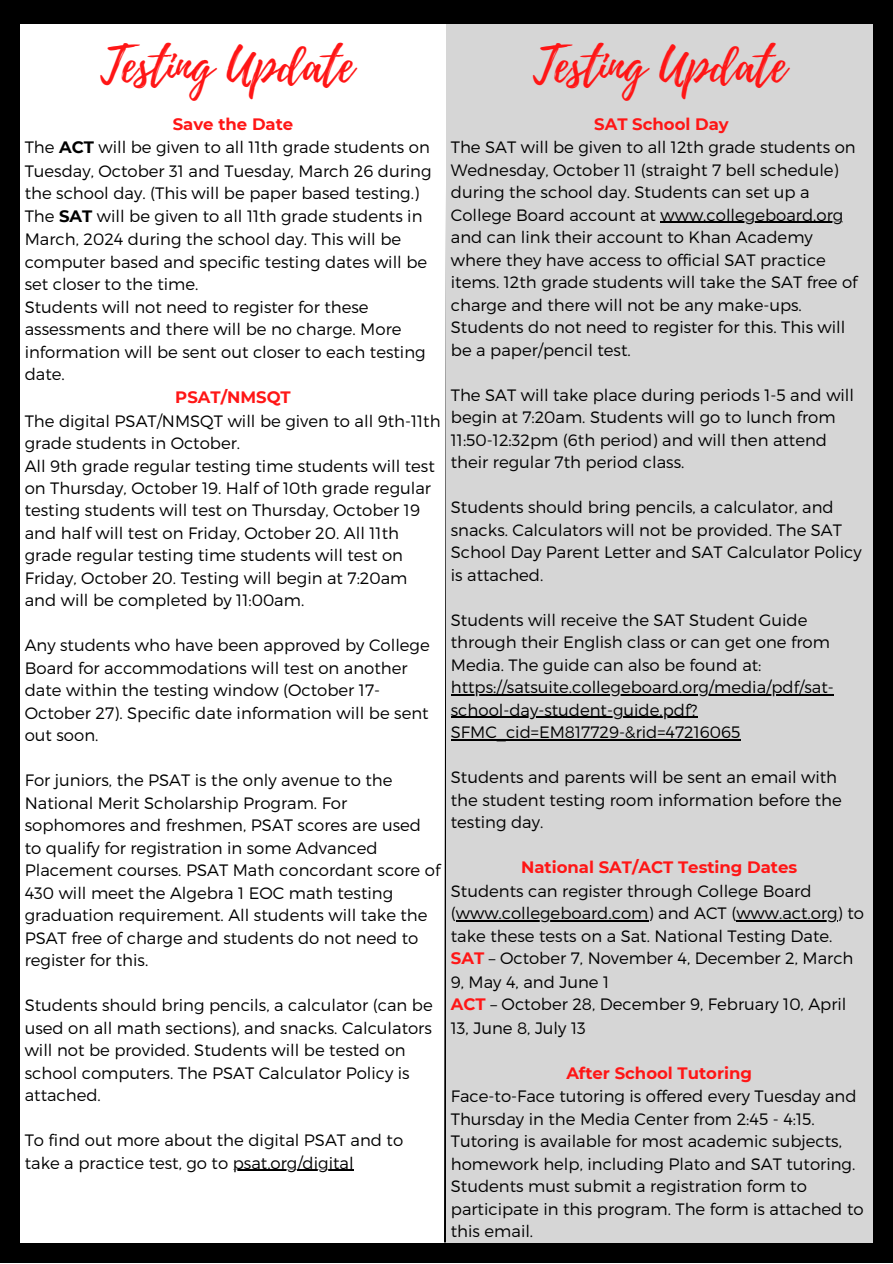
<style>
.page{position:relative;width:893px;height:1264px;background:#fff}
.page>*{position:absolute;margin:0;border:0;box-sizing:border-box;transform-origin:0 0}
.t1{font:48px "Playlist Script";color:#ff1616}
.t2{font:300 16.5px/22.5px "Montserrat";color:#000}
.t3{font:700 16.5px "Montserrat";color:#ff1616}
.s1{font-weight:700}
.s2{font-weight:700;color:#ff1616}
</style>
<div class="page">
<div style="left:0;top:0;width:892px;height:1262px;background:#000"></div>
<div style="left:20px;top:24px;width:851px;height:1218px;background:#fff"></div>
<svg style="left:441px;top:206px;width:12px;height:1037px"></svg>
<div style="left:446px;top:24px;width:427px;height:1218px;background:#d6d6d6"></div>
<hr style="left:233px;top:1169px;width:120px;height:1px;background:#000">
<hr style="left:660px;top:222px;width:183px;height:1px;background:#000">
<hr style="left:451px;top:694px;width:382px;height:1px;background:#000">
<hr style="left:451px;top:716px;width:246px;height:1px;background:#000">
<hr style="left:451px;top:739px;width:289px;height:1px;background:#000">
<hr style="left:456px;top:920px;width:192px;height:1px;background:#000">
<hr style="left:736px;top:920px;width:101px;height:1px;background:#000">
<p class="t1" style="left:100px;top:31px;width:255px">Testing Update</p>
<p class="t3" style="left:173px;top:114px;width:122px">Save the Date</p>
<p class="t2" style="left:25px;top:135px;width:408px;line-height:23.1px;text-align:justify">The <span class="s1">ACT</span> will be given to all 11th grade students on Tuesday, October 31 and Tuesday, March 26 during the school day. (This will be paper based testing.)</p>
<p class="t2" style="left:25px;top:204px;width:404px">The <span class="s1">SAT</span> will be given to all 11th grade students in March, 2024 during the school day. This will be computer based and specific testing dates will be set closer to the time.</p>
<p class="t2" style="left:25px;top:295px;width:402px">Students will not need to register for these assessments and there will be no charge. More information will be sent out closer to each testing date.</p>
<p class="t3" style="left:175px;top:387px;width:117px">PSAT/NMSQT</p>
<p class="t2" style="left:25px;top:408px;width:417px">The digital PSAT/NMSQT will be given to all 9th-11th grade students in October.</p>
<p class="t2" style="left:25px;top:453px;width:411px">All 9th grade regular testing time students will test on Thursday, October 19. Half of 10th grade regular testing students will test on Thursday, October 19 and half will test on Friday, October 20. All 11th grade regular testing time students will test on Friday, October 20. Testing will begin at 7:20am and will be completed by 11:00am.</p>
<p class="t2" style="left:25px;top:633px;width:406px">Any students who have been approved by College Board for accommodations will test on another date within the testing window (October 17- October 27). Specific date information will be sent out soon.</p>
<p class="t2" style="left:25px;top:768px;width:417px">For juniors, the PSAT is the only avenue to the National Merit Scholarship Program. For sophomores and freshmen, PSAT scores are used to qualify for registration in some Advanced Placement courses. PSAT Math concordant score of 430 will meet the Algebra 1 EOC math testing graduation requirement. All students will take the PSAT free of charge and students do not need to register for this.</p>
<p class="t2" style="left:25px;top:993px;width:409px">Students should bring pencils, a calculator (can be used on all math sections), and snacks. Calculators will not be provided. Students will be tested on school computers. The PSAT Calculator Policy is attached.</p>
<p class="t2" style="left:25px;top:1128px;width:380px">To find out more about the digital PSAT and to take a practice test, go to psat.org/digital</p>
<p class="t1" style="left:533px;top:31px;width:255px">Testing Update</p>
<p class="t3" style="left:594px;top:114px;width:136px">SAT School Day</p>
<p class="t2" style="left:451px;top:135px;width:408px">The SAT will be given to all 12th grade students on Wednesday, October 11 (straight 7 bell schedule) during the school day. Students can set up a College Board account at www.collegeboard.org and can link their account to Khan Academy where they have access to official SAT practice items. 12th grade students will take the SAT free of charge and there will not be any make-ups.<br>Students do not need to register for this. This will be a paper/pencil test.</p>
<p class="t2" style="left:451px;top:383px;width:405px">The SAT will take place during periods 1-5 and will begin at 7:20am. Students will go to lunch from 11:50-12:32pm (6th period) and will then attend their regular 7th period class.</p>
<p class="t2" style="left:451px;top:495px;width:412px">Students should bring pencils, a calculator, and snacks. Calculators will not be provided. The SAT School Day Parent Letter and SAT Calculator Policy is attached.</p>
<p class="t2" style="left:451px;top:607px;width:384px">Students will receive the SAT Student Guide through their English class or can get one from Media. The guide can also be found at: https://satsuite.collegeboard.org/media/pdf/sat&shy;school-day-student-guide.pdf?<br>SFMC_cid=EM817729-&amp;rid=47216065</p>
<p class="t2" style="left:451px;top:765px;width:392px">Students and parents will be sent an email with the student testing room information before the testing day.</p>
<p class="t3" style="left:521px;top:857px;width:277px">National SAT/ACT Testing Dates</p>
<p class="t2" style="left:451px;top:878px;width:414px">Students can register through College Board (www.collegeboard.com) and ACT (www.act.org) to take these tests on a Sat. National Testing Date.</p>
<p class="t2" style="left:451px;top:945px;width:404px;line-height:23.5px"><span class="s2">SAT</span> – October 7, November 4, December 2, March<br>9, May 4, and June 1</p>
<p class="t2" style="left:451px;top:991px;width:397px;line-height:23.5px"><span class="s2">ACT</span> – October 28, December 9, February 10, April<br>13, June 8, July 13</p>
<p class="t3" style="left:566px;top:1062px;width:187px">After School Tutoring</p>
<p class="t2" style="left:451px;top:1084px;width:414px">Face-to-Face tutoring is offered every Tuesday and Thursday in the Media Center from 2:45 - 4:15.<br>Tutoring is available for most academic subjects, homework help, including Plato and SAT tutoring.<br>Students must submit a registration form to participate in this program. The form is attached to this email.</p>
</div>
